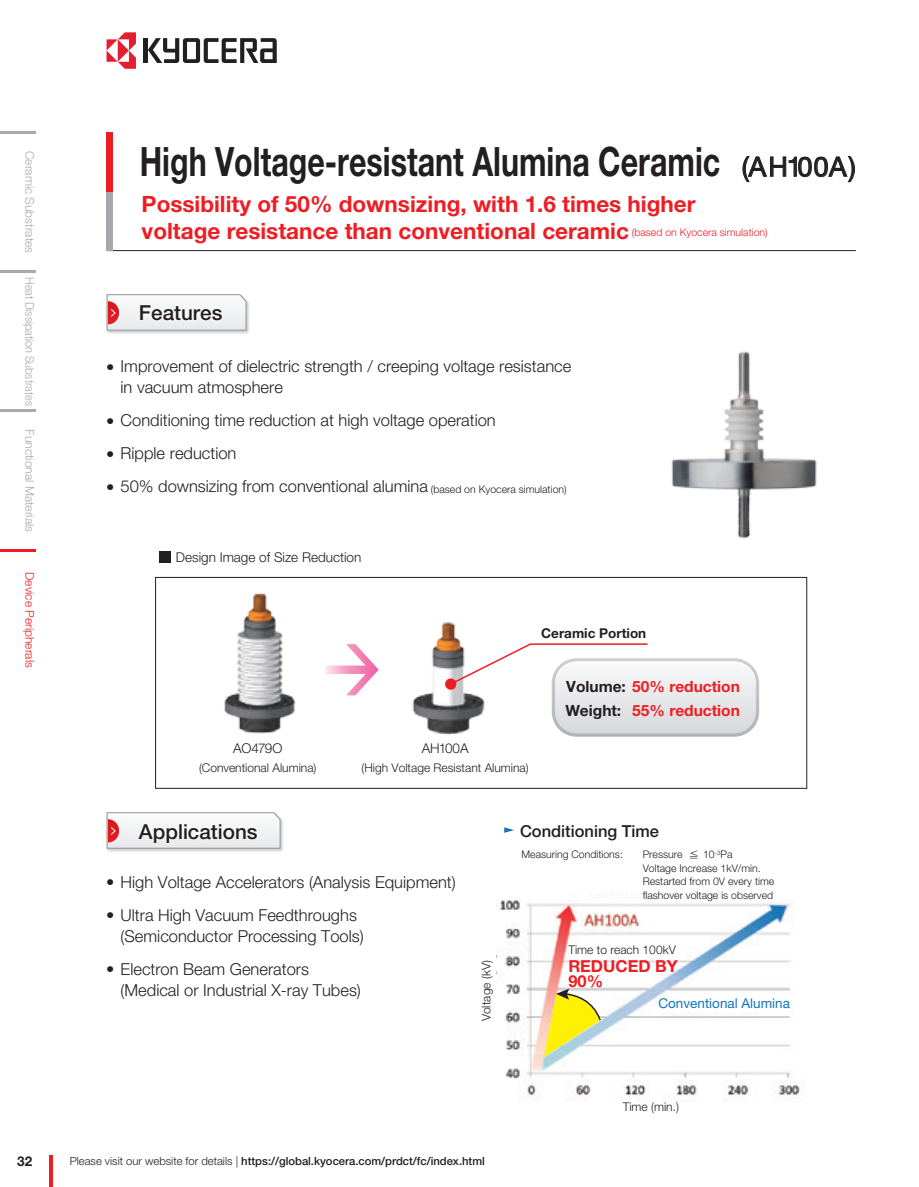
<style>
.page{position:relative;width:919px;height:1187px;background:#fff}
.page>*{position:absolute;margin:0;border:0;box-sizing:border-box;transform-origin:0 0}
.t1{font:700 40.5px "Helvetica Neue LT Std";color:#231f20;scale:.75 1}
.t2{font:27px "Helvetica Neue LT Std";letter-spacing:.02em;color:#231f20}
.t3{font:700 22.5px/27px "Helvetica Neue LT Std";color:#ee1d23}
.t4{font:500 20.7px "Helvetica Neue LT Std";color:#231f20}
.t5{font:300 16.5px/21px "Helvetica Neue LT Std";color:#231f20}
.t6{font:500 16.5px "Helvetica Neue LT Std";color:#231f20}
.t7{font:700 16.5px/15px "Helvetica Neue LT Std";color:#ee1d23}
.t8{font:700 15.45px/24.2px "Helvetica Neue LT Std";color:#ee1d23}
.t9{font:300 13.5px "Helvetica Neue LT Std";color:#231f20}
.t10{font:13.5px "Helvetica Neue LT Std";color:#1074bc}
.t11{font:700 13.5px "Helvetica Neue LT Std";color:#231f20}
.t12{font:300 12px "Helvetica Neue LT Std";color:#231f20}
.t13{font:300 12px "Helvetica Neue LT Std";color:#a8a9ad}
.t14{font:300 12px "Helvetica Neue LT Std";color:#a8a9ad;scale:.9 1}
.t15{font:300 12px "Helvetica Neue LT Std";color:#ee1d23}
.t16{font:500 11.25px "Helvetica Neue LT Std";color:#231f20}
.t17{font:300 10.5px/13.5px "Helvetica Neue LT Std";color:#231f20}
.s1{font-weight:300;font-size:10.5px}
.s2{font-size:10.5px}
.s3{color:#231f20}
.s4{font-weight:300}
</style>
<div class="page">
<hr style="left:106px;top:250px;width:749px;height:1px;background:#231f20">
<div style="left:107px;top:191px;width:6px;height:60px;background:#a8a9ad"></div>
<div style="left:107px;top:132px;width:6px;height:59px;background:#ee1d23"></div>
<img style="left:106px;top:294px;width:143px;height:40px">
<img style="left:132px;top:330px;width:97px;height:2px">
<svg style="left:107px;top:294px;width:139px;height:36px"></svg>
<img style="left:671px;top:351px;width:146px;height:187px">
<svg style="left:742px;top:156px;width:112px;height:26px"></svg>
<img style="left:106px;top:812px;width:178px;height:40px">
<img style="left:132px;top:848px;width:138px;height:1px">
<svg style="left:107px;top:812px;width:173px;height:36px"></svg>
<div style="left:155px;top:577px;width:651px;height:211px;border:1px solid #231f20"></div>
<div style="left:159px;top:551px;width:12px;height:11px;background:#231f20"></div>
<img style="left:224px;top:593px;width:72px;height:141px">
<img style="left:412px;top:622px;width:49px;height:112px">
<svg style="left:325px;top:644px;width:53px;height:51px"></svg>
<svg style="left:444px;top:642px;width:315px;height:94px"></svg>
<img style="left:496px;top:892px;width:304px;height:207px">
<svg style="left:543px;top:988px;width:59px;height:68px"></svg>
<div style="left:668px;top:995px;width:89px;height:17px;background:#fff"></div>
<svg style="left:690px;top:850px;width:7px;height:8px"></svg>
<hr style="left:49px;top:1155px;width:4px;height:31px;background:#ee1d23">
<hr style="left:0;top:131px;width:35px;height:2px;background:#a8a9ad">
<hr style="left:0;top:271px;width:35px;height:2px;background:#a8a9ad">
<hr style="left:0;top:410px;width:35px;height:2px;background:#a8a9ad">
<hr style="left:0;top:549px;width:35px;height:2px;background:#ee1d23">
<svg style="left:504px;top:827px;width:10px;height:5px"></svg>
<hr style="left:143px;top:38px;width:4px;height:25px;background:#231f20">
<svg style="left:148px;top:38px;width:129px;height:25px"></svg>
<svg style="left:106px;top:32px;width:30px;height:37px"></svg>
<p class="t13" style="left:37px;top:151px;width:104px;rotate:90deg">Ceramic Substrates</p>
<p class="t14" style="left:37px;top:277px;width:145px;rotate:90deg">Heat Dissipation Substrates</p>
<p class="t13" style="left:37px;top:429px;width:104px;rotate:90deg">Functional Materials</p>
<p class="t15" style="left:37px;top:572px;width:97px;rotate:90deg">Device Peripherals</p>
<p class="t11" style="left:17px;top:1152px;width:17px">32</p>
<h1 class="t1" style="left:140px;top:137px;width:775px">High Voltage-resistant Alumina Ceramic</h1>
<h2 class="t2" style="left:741px;top:151px;width:116px">(AH100A)</h2>
<h3 class="t3" style="left:142px;top:189px;width:627px">Possibility of 50% downsizing, with 1.6 times higher voltage resistance than conventional ceramic <span class="s1">(based on Kyocera simulation)</span></h3>
<p class="t4" style="left:139px;top:301px;width:85px">Features</p>
<p class="t5" style="left:121px;top:355px;width:452px;text-indent:-14px">• Improvement of dielectric strength / creeping voltage resistance in vacuum atmosphere</p>
<p class="t5" style="left:106px;top:409px;width:391px">• Conditioning time reduction at high voltage operation</p>
<p class="t5" style="left:106px;top:442px;width:132px">• Ripple reduction</p>
<p class="t5" style="left:106px;top:475px;width:462px">• 50% downsizing from conventional alumina <span class="s2">(based on Kyocera simulation)</span></p>
<p class="t9" style="left:176px;top:548px;width:187px">Design Image of Size Reduction</p>
<p class="t11" style="left:541px;top:624px;width:106px">Ceramic Portion</p>
<p class="t9" style="left:233px;top:740px;width:51px">AO479O</p>
<p class="t9" style="left:421px;top:739px;width:48px">AH100A</p>
<p class="t12" style="left:199px;top:760px;width:119px">(Conventional Alumina)</p>
<p class="t12" style="left:361px;top:760px;width:169px">(High Voltage Resistant Alumina)</p>
<p class="t8" style="left:565px;top:673px;width:176px"><span class="s3">Volume:</span> 50% reduction<br><span class="s3">Weight:</span> 55% reduction</p>
<p class="t4" style="left:139px;top:818px;width:120px">Applications</p>
<p class="t5" style="left:106px;top:871px;width:351px">• High Voltage Accelerators (Analysis Equipment)</p>
<p class="t5" style="left:106px;top:904px;width:252px">• Ultra High Vacuum Feedthroughs</p>
<p class="t5" style="left:106px;top:958px;width:204px">• Electron Beam Generators</p>
<p class="t5" style="left:121px;top:925px;width:244px">(Semiconductor Processing Tools)</p>
<p class="t5" style="left:121px;top:979px;width:242px">(Medical or Industrial X-ray Tubes)</p>
<p class="t12" style="left:479px;top:1021px;width:62px;rotate:-90deg">Voltage (kV)</p>
<p class="t6" style="left:520px;top:821px;width:141px">Conditioning Time</p>
<p class="t17" style="left:642px;top:847px;width:133px;text-indent:60px">10<sup>-3</sup>Pa<br>Voltage Increase 1kV/min.<br>Restarted from 0V every time flashover voltage is observed</p>
<p class="t17" style="left:521px;top:847px;width:103px">Measuring Conditions:</p>
<p class="t17" style="left:642px;top:847px;width:41px">Pressure</p>
<p class="t12" style="left:568px;top:941px;width:109px">Time to reach 100kV</p>
<p class="t7" style="left:568px;top:958px;width:111px">REDUCED BY<br>90%</p>
<p class="t10" style="left:658px;top:995px;width:133px">Conventional Alumina</p>
<p class="t16" style="left:70px;top:1154px;width:416px"><span class="s4">Please visit our website for details |</span> https://global.kyocera.com/prdct/fc/index.html</p>
<p class="t12" style="left:622px;top:1099px;width:58px">Time (min.)</p>
</div>
